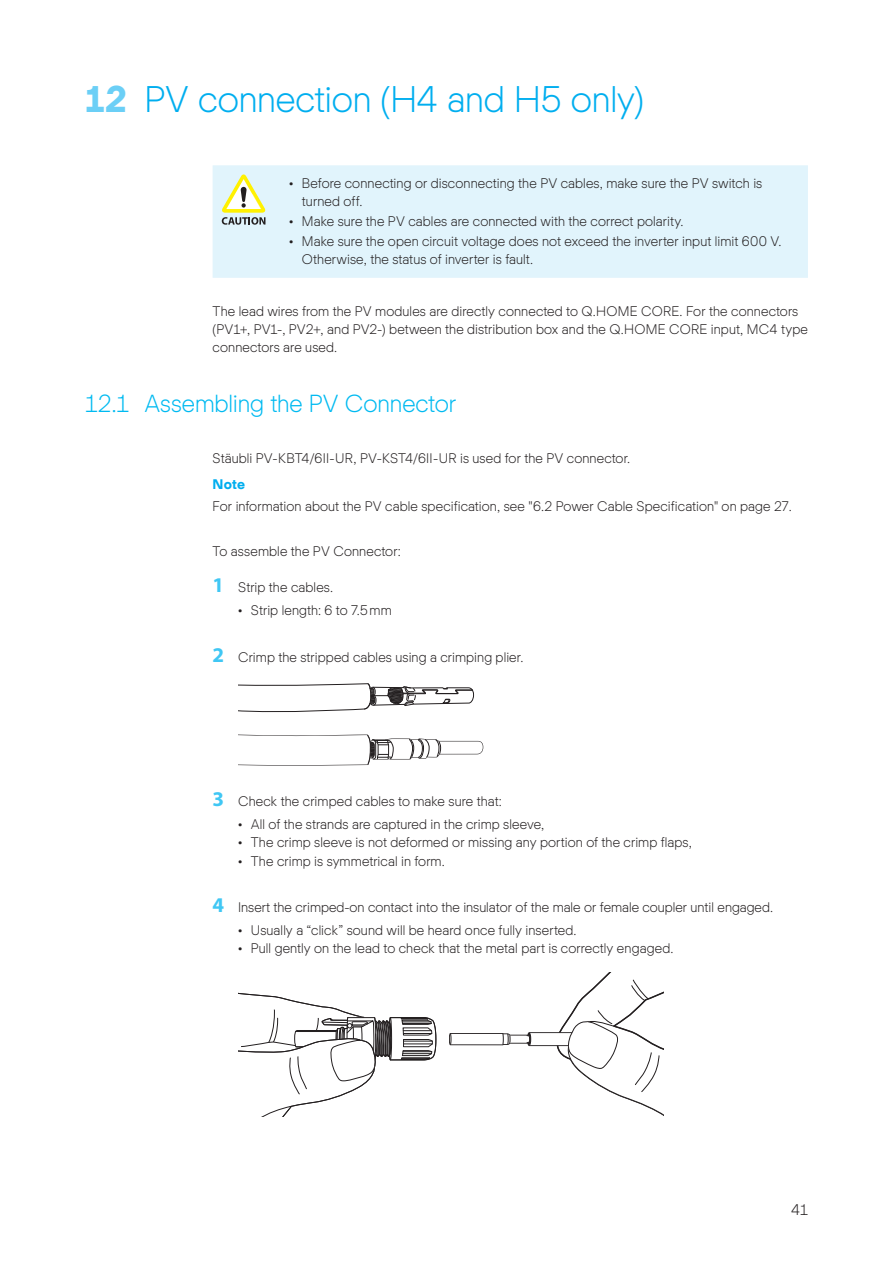
<style>
.page{position:relative;width:893px;height:1263px;background:#fff}
.page>*{position:absolute;margin:0;border:0;box-sizing:border-box;transform-origin:0 0}
.t1{font:36px "Actual L";letter-spacing:-.005em;color:#00aeef}
.t2{font:24px "Actual L";letter-spacing:-.005em;color:#00baf1}
.t3{font:15px "Actual L";color:#231f20}
.t4{font:13.5px/18px "Actual L";letter-spacing:.01em;color:#231f20}
.t5{font:13.5px "Actual B";color:#00aeef}
.s1{font-family:"Actual B";color:#6bcff6}
.s2{font-family:"Myriad Pro";font-weight:700;font-size:21px;color:#40c7f4}
</style>
<div class="page">
<div style="left:213px;top:165px;width:595px;height:113px;background:#e1f4fc"></div>
<svg style="left:221px;top:174px;width:45px;height:51px"></svg>
<svg style="left:238px;top:683px;width:236px;height:30px"></svg>
<svg style="left:238px;top:734px;width:245px;height:31px"></svg>
<svg style="left:449px;top:973px;width:214px;height:143px"></svg>
<svg style="left:238px;top:992px;width:199px;height:125px"></svg>
<h1 class="t1" style="left:85px;top:79px;width:561px"><span class="s1">12</span> PV connection (H4 and H5 only)</h1>
<p class="t4" style="left:302px;top:174px;width:462px;text-indent:-13px">• Before connecting or disconnecting the PV cables, make sure the PV switch is turned off.</p>
<p class="t4" style="left:289px;top:212px;width:396px">• Make sure the PV cables are connected with the correct polarity.</p>
<p class="t4" style="left:302px;top:233px;width:481px;text-indent:-13px">• Make sure the open circuit voltage does not exceed the inverter input limit 600 V.<br>Otherwise, the status of inverter is fault.</p>
<p class="t4" style="left:213px;top:303px;width:597px">The lead wires from the PV modules are directly connected to Q.HOME CORE. For the connectors (PV1+, PV1-, PV2+, and PV2-) between the distribution box and the Q.HOME CORE input, MC4 type connectors are used.</p>
<h2 class="t2" style="left:85px;top:390px;width:373px">12.1 Assembling the PV Connector</h2>
<p class="t4" style="left:213px;top:449px;width:419px">Stäubli PV-KBT4/6II-UR, PV-KST4/6II-UR is used for the PV connector.</p>
<p class="t5" style="left:213px;top:476px;width:34px">Note</p>
<p class="t4" style="left:213px;top:497px;width:581px">For information about the PV cable specification, see "6.2 Power Cable Specification" on page 27.</p>
<p class="t4" style="left:213px;top:542px;width:190px">To assemble the PV Connector:</p>
<p class="t4" style="left:213px;top:579px;width:122px"><span class="s2">1</span> Strip the cables.</p>
<p class="t4" style="left:238px;top:601px;width:155px">• Strip length: 6 to 7.5mm</p>
<p class="t4" style="left:213px;top:648px;width:312px"><span class="s2">2</span> Crimp the stripped cables using a crimping plier.</p>
<p class="t4" style="left:213px;top:792px;width:291px"><span class="s2">3</span> Check the crimped cables to make sure that:</p>
<p class="t4" style="left:238px;top:815px;width:308px">• All of the strands are captured in the crimp sleeve,</p>
<p class="t4" style="left:238px;top:833px;width:455px">• The crimp sleeve is not deformed or missing any portion of the crimp flaps,</p>
<p class="t4" style="left:238px;top:852px;width:208px">• The crimp is symmetrical in form.</p>
<p class="t4" style="left:213px;top:898px;width:562px"><span class="s2">4</span> Insert the crimped-on contact into the insulator of the male or female coupler until engaged.</p>
<p class="t4" style="left:238px;top:921px;width:340px">• Usually a “click” sound will be heard once fully inserted.</p>
<p class="t4" style="left:238px;top:939px;width:437px">• Pull gently on the lead to check that the metal part is correctly engaged.</p>
<p class="t3" style="left:791px;top:1201px;width:18px">41</p>
</div>
